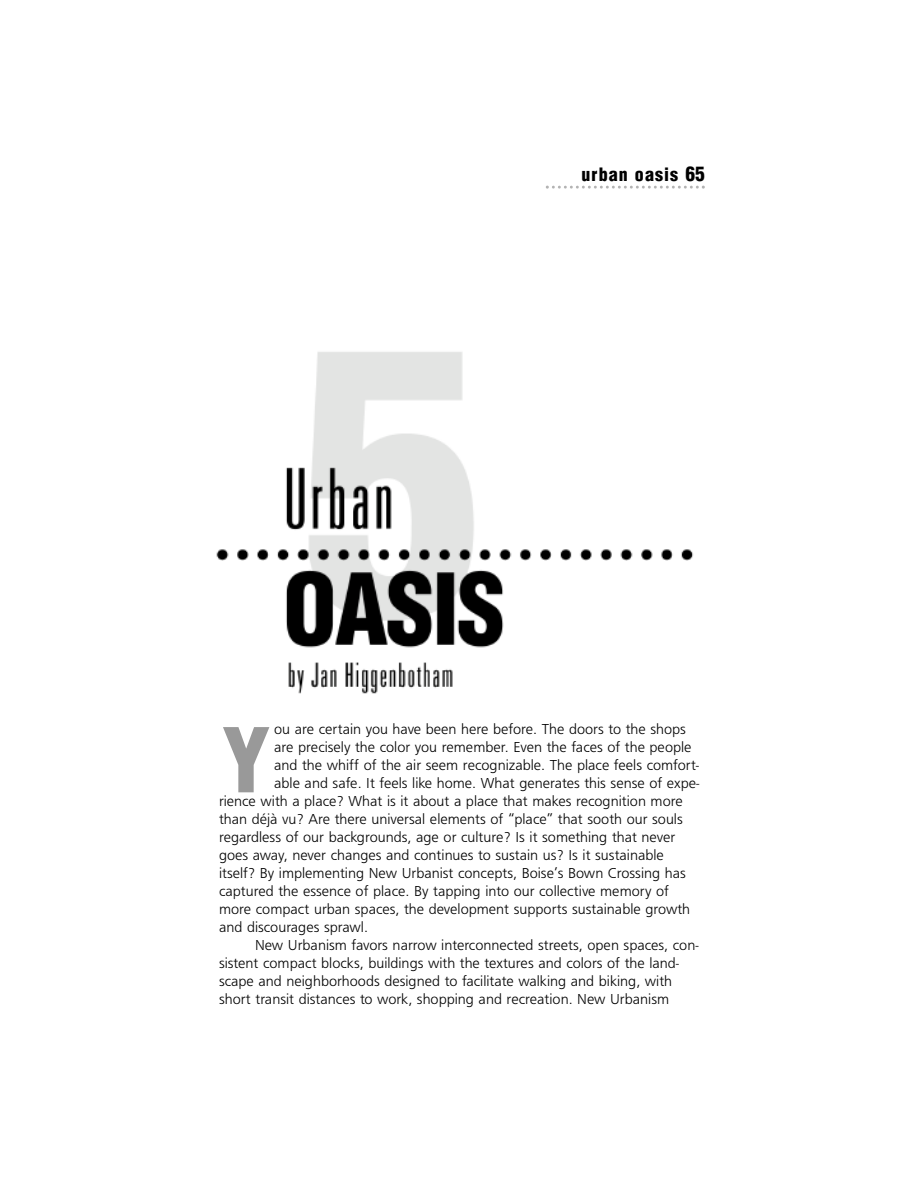
<style>
.page{position:relative;width:918px;height:1188px;background:#fff}
.page>*{position:absolute;margin:0;border:0;box-sizing:border-box;transform-origin:0 0}
.t1{font:900 condensed 87px "Helvetica";color:#999}
.t2{font:900 condensed 18px "Helvetica";letter-spacing:.06em;color:#000}
.t3{font:15px "Frugal Sans Light DTC";color:#000}
.s1{font-size:19.5px}
</style>
<div class="page">
<svg style="left:546px;top:186px;width:159px;height:3px"></svg>
<img style="left:216px;top:352px;width:478px;height:342px">
<p class="t2" style="left:582px;top:164px;width:125px">urban oasis <span class="s1">65</span></p>
<p class="t3" style="left:274px;top:720px;width:413px">ou are certain you have been here before. The doors to the shops</p>
<p class="t3" style="left:274px;top:738px;width:419px">are precisely the color you remember. Even the faces of the people</p>
<p class="t3" style="left:274px;top:756px;width:427px">and the whiff of the air seem recognizable. The place feels comfort-</p>
<p class="t3" style="left:274px;top:774px;width:427px">able and safe. It feels like home. What generates this sense of expe-</p>
<p class="t3" style="left:219px;top:792px;width:465px">rience with a place? What is it about a place that makes recognition more</p>
<p class="t3" style="left:219px;top:810px;width:465px">than déjà vu? Are there universal elements of “place” that sooth our souls</p>
<p class="t3" style="left:219px;top:828px;width:458px">regardless of our backgrounds, age or culture? Is it something that never</p>
<p class="t3" style="left:219px;top:846px;width:446px">goes away, never changes and continues to sustain us? Is it sustainable</p>
<p class="t3" style="left:219px;top:864px;width:468px">itself? By implementing New Urbanist concepts, Boise’s Bown Crossing has</p>
<p class="t3" style="left:219px;top:882px;width:452px">captured the essence of place. By tapping into our collective memory of</p>
<p class="t3" style="left:219px;top:900px;width:473px">more compact urban spaces, the development supports sustainable growth</p>
<p class="t3" style="left:219px;top:918px;width:151px">and discourages sprawl.</p>
<p class="t3" style="left:255px;top:936px;width:445px">New Urbanism favors narrow interconnected streets, open spaces, con-</p>
<p class="t3" style="left:219px;top:954px;width:462px">sistent compact blocks, buildings with the textures and colors of the land-</p>
<p class="t3" style="left:219px;top:972px;width:455px">scape and neighborhoods designed to facilitate walking and biking, with</p>
<p class="t3" style="left:219px;top:990px;width:452px">short transit distances to work, shopping and recreation. New Urbanism</p>
<h1 class="t1" style="left:222px;top:711px;width:50px">Y</h1>
</div>
